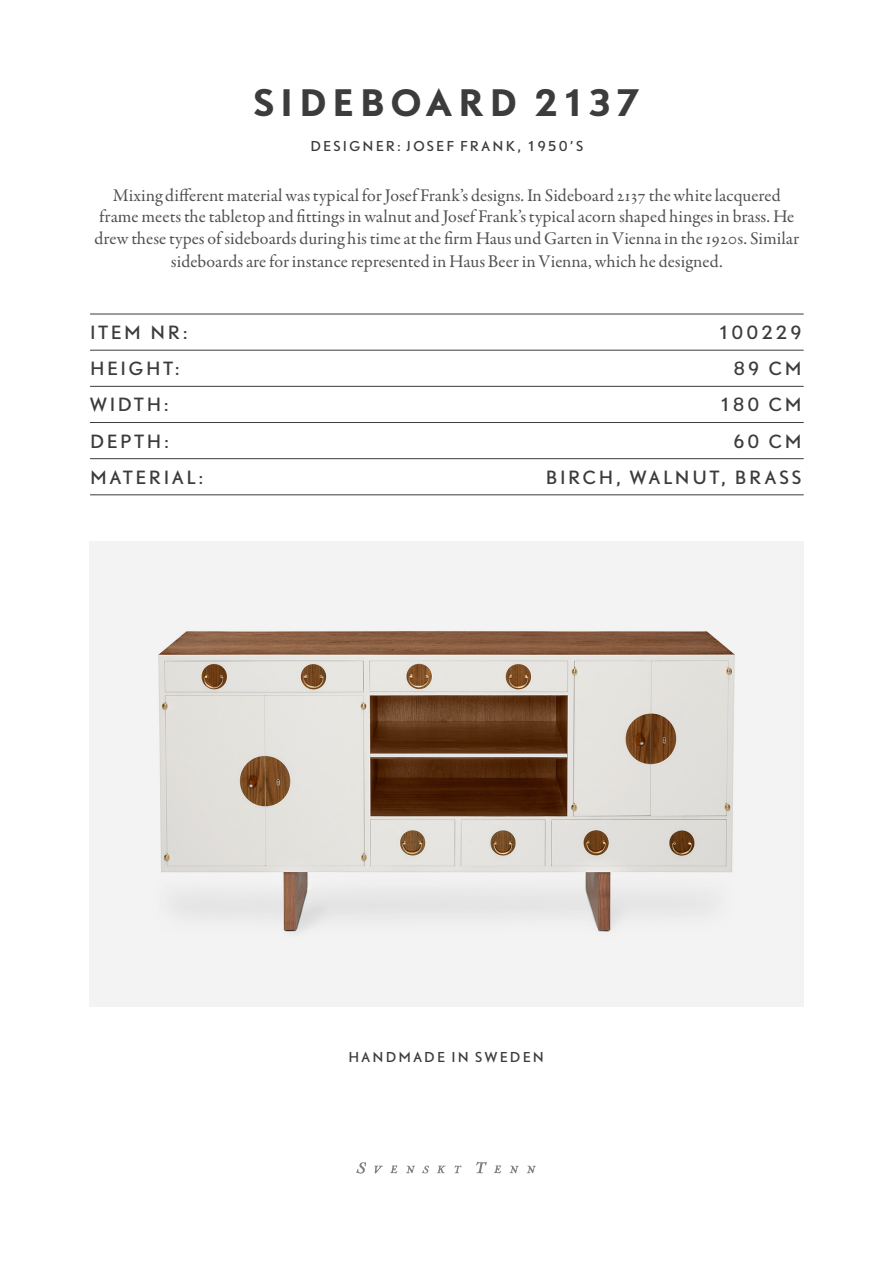
<style>
.page{position:relative;width:893px;height:1263px;background:#fff}
.page>*{position:absolute;margin:0;border:0;box-sizing:border-box;transform-origin:0 0}
.Rubrik_1_-_Huvudrubr{font:700 34.05px "DTL Nobel T";letter-spacing:.145em;color:#3c3c3c}
.Bröd_Garamond_Centre{font:18px/22px "Garamond Premr Pro";color:#505050;text-align:center}
.Linjerad_lista___Nob{font:16.95px "DTL Nobel T";letter-spacing:.16em;color:#3c3c3c}
.Rubrik_3___Byline_fo{font:12.75px "DTL Nobel T";letter-spacing:.18em;color:#3c3c3c}
</style>
<div class="page">
<hr style="left:90px;top:314px;width:714px;height:1px;background:#3c3c3c">
<hr style="left:90px;top:350px;width:714px;height:1px;background:#3c3c3c">
<hr style="left:90px;top:386px;width:714px;height:1px;background:#3c3c3c">
<hr style="left:90px;top:422px;width:714px;height:1px;background:#3c3c3c">
<hr style="left:90px;top:458px;width:714px;height:1px;background:#3c3c3c">
<hr style="left:90px;top:495px;width:714px;height:1px;background:#3c3c3c">
<svg style="left:527px;top:1165px;width:9px;height:8px"></svg>
<svg style="left:510px;top:1165px;width:9px;height:8px"></svg>
<svg style="left:494px;top:1165px;width:7px;height:8px"></svg>
<svg style="left:356px;top:1162px;width:10px;height:12px"></svg>
<svg style="left:476px;top:1161px;width:11px;height:12px"></svg>
<svg style="left:374px;top:1165px;width:9px;height:8px"></svg>
<svg style="left:390px;top:1165px;width:7px;height:8px"></svg>
<svg style="left:422px;top:1165px;width:7px;height:8px"></svg>
<svg style="left:406px;top:1165px;width:9px;height:8px"></svg>
<svg style="left:454px;top:1165px;width:8px;height:8px"></svg>
<svg style="left:437px;top:1165px;width:9px;height:8px"></svg>
<img style="left:89px;top:542px;width:715px;height:464px">
<p class="Rubrik_1_-_Huvudrubr" style="left:254px;top:79px;width:388px">SIDEBOARD 2137</p>
<p class="Rubrik_3___Byline_fo" style="left:310px;top:137px;width:274px">DESIGNER: JOSEF FRANK, 1950’S</p>
<p class="Bröd_Garamond_Centre" style="left:94px;top:184px;width:706px">Mixing different material was typical for Josef Frank’s designs. In Sideboard 2137 the white lacquered frame meets the tabletop and fittings in walnut and Josef Frank’s typical acorn shaped hinges in brass. He drew these types of sideboards during his time at the firm Haus und Garten in Vienna in the 1920s. Similar sideboards are for instance represented in Haus Beer in Vienna, which he designed.</p>
<p class="Linjerad_lista___Nob" style="left:90px;top:321px;width:99px">ITEM NR:</p>
<p class="Linjerad_lista___Nob" style="left:718px;top:321px;width:85px">100229</p>
<p class="Linjerad_lista___Nob" style="left:90px;top:357px;width:90px">HEIGHT:</p>
<p class="Linjerad_lista___Nob" style="left:733px;top:357px;width:70px">89 CM</p>
<p class="Linjerad_lista___Nob" style="left:90px;top:393px;width:80px">WIDTH:</p>
<p class="Linjerad_lista___Nob" style="left:719px;top:393px;width:84px">180 CM</p>
<p class="Linjerad_lista___Nob" style="left:90px;top:429px;width:80px">DEPTH:</p>
<p class="Linjerad_lista___Nob" style="left:733px;top:429px;width:70px">60 CM</p>
<p class="Linjerad_lista___Nob" style="left:90px;top:466px;width:114px">MATERIAL:</p>
<p class="Linjerad_lista___Nob" style="left:546px;top:466px;width:257px">BIRCH, WALNUT, BRASS</p>
<p class="Rubrik_3___Byline_fo" style="left:348px;top:1048px;width:197px">HANDMADE IN SWEDEN</p>
</div>
